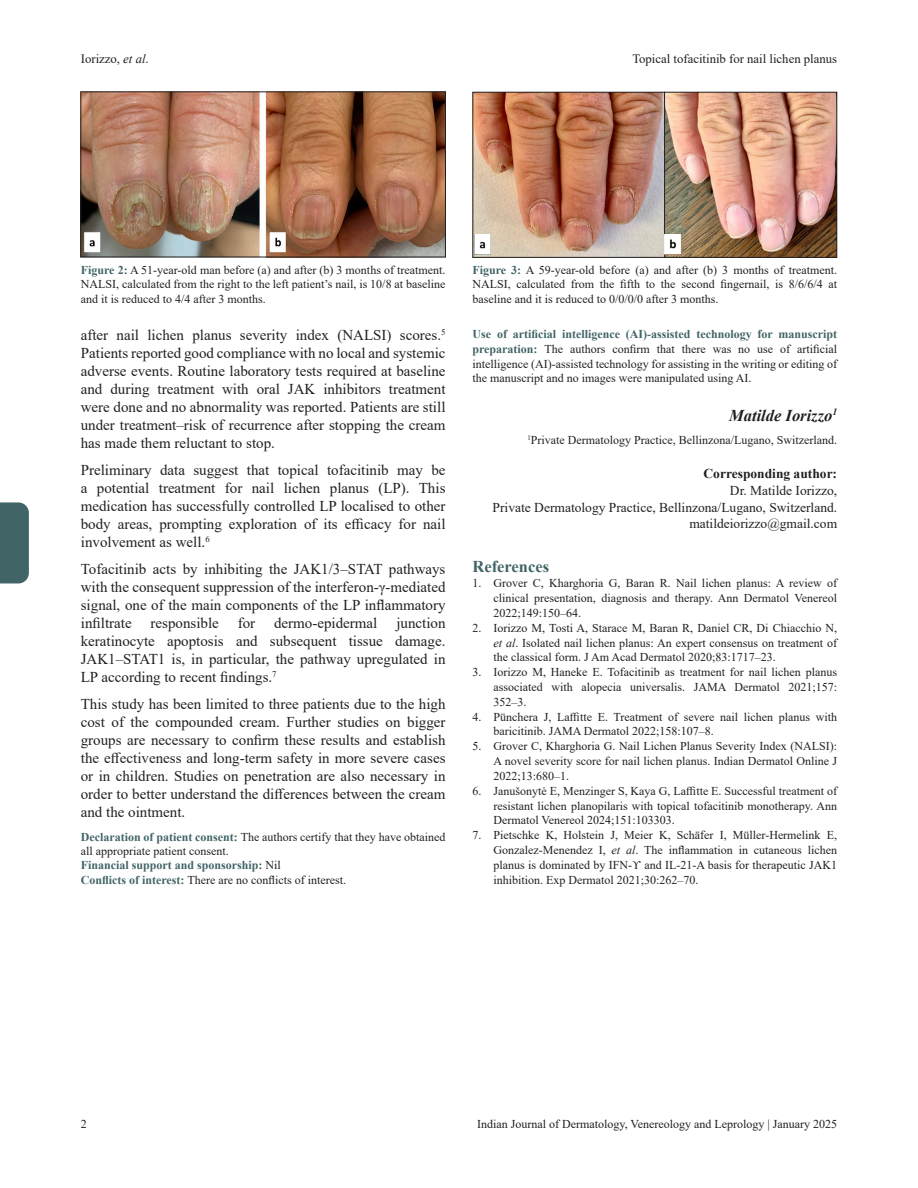
<style>
.page{position:relative;width:918px;height:1188px;background:#fff}
.page>*{position:absolute;margin:0;border:0;box-sizing:border-box;transform-origin:0 0}
.aut-grp_R{font:italic 700 16.5px "Times New Roman";color:#231f20}
.Head-A{font:700 16.5px "Times New Roman";color:#416466}
.para{font:15px/18px "Times New Roman";color:#231f20;text-align:justify}
.cores-author_R{font:13.5px/16.6px "Times New Roman";color:#231f20;text-align:right}
.t1{font:12.75px "Times New Roman";color:#231f20}
.bib-normal{font:12px/14.9px "Times New Roman";color:#231f20;text-align:justify}
.BM_para{font:12px/14.9px "Times New Roman";color:#231f20;text-align:justify}
.float_figure_figure{font:12px/14.4px "Times New Roman";color:#231f20;text-align:justify}
.BM_para_TopSpace{font:12px/14.4px "Times New Roman";color:#231f20}
.aut-aff_R{font:12px "Times New Roman";color:#231f20}
.BM_para-2{font:700 12px "Times New Roman";color:#416466}
.s1{font-style:italic}
.s2{font-weight:700;color:#416466}
.s3{font-weight:400;color:#231f20}
.s4{font-weight:700}
</style>
<div class="page">
<div style="left:0;top:502px;width:29px;height:81px;background:#416466"></div>
<img style="left:474px;top:94px;width:361px;height:162px">
<div style="left:664px;top:92px;width:173px;height:166px;border:1px solid #231f20"></div>
<div style="left:472px;top:92px;width:193px;height:166px;border:1px solid #231f20"></div>
<img style="left:82px;top:93px;width:362px;height:162px">
<div style="left:80px;top:91px;width:366px;height:166px;border:1px solid #231f20"></div>
<img style="left:475px;top:235px;width:15px;height:19px">
<img style="left:665px;top:234px;width:16px;height:20px">
<p class="t1" style="left:81px;top:50px;width:69px">Iorizzo, <span class="s1">et al</span>.</p>
<p class="t1" style="left:632px;top:50px;width:206px">Topical tofacitinib for nail lichen planus</p>
<p class="float_figure_figure" style="left:81px;top:262px;width:366px"><span class="s2">Figure 2:</span> A 51-year-old man before (a) and after (b) 3 months of treatment.<br>NALSI, calculated from the right to the left patient’s nail, is 10/8 at baseline and it is reduced to 4/4 after 3 months.</p>
<p class="float_figure_figure" style="left:472px;top:262px;width:366px"><span class="s2">Figure 3:</span> A 59-year-old before (a) and after (b) 3 months of treatment.<br>NALSI, calculated from the fifth to the second fingernail, is 8/6/6/4 at baseline and it is reduced to 0/0/0/0 after 3 months.</p>
<p class="para" style="left:81px;top:326px;width:366px">after nail lichen planus severity index (NALSI) scores.<sup>5<br></sup>Patients reported good compliance with no local and systemic adverse events. Routine laboratory tests required at baseline and during treatment with oral JAK inhibitors treatment were done and no abnormality was reported. Patients are still under treatment–risk of recurrence after stopping the cream has made them reluctant to stop.</p>
<p class="para" style="left:81px;top:461px;width:366px">Preliminary data suggest that topical tofacitinib may be a potential treatment for nail lichen planus (LP). This medication has successfully controlled LP localised to other body areas, prompting exploration of its efficacy for nail involvement as well.<sup>6</sup></p>
<p class="para" style="left:81px;top:560px;width:366px">Tofacitinib acts by inhibiting the JAK1/3–STAT pathways with the consequent suppression of the interferon-γ-mediated signal, one of the main components of the LP inflammatory infiltrate</p>
<p class="para" style="left:81px;top:614px;width:366px;text-indent:316px">junction keratinocyte apoptosis and subsequent tissue damage.<br>JAK1–STAT1 is, in particular, the pathway upregulated in LP according to recent findings.<sup>7</sup></p>
<p class="para" style="left:81px;top:695px;width:366px">This study has been limited to three patients due to the high cost of the compounded cream. Further studies on bigger groups are necessary to confirm these results and establish the effectiveness and long-term safety in more severe cases or in children. Studies on penetration are also necessary in order to better understand the differences between the cream and the ointment.</p>
<p class="BM_para_TopSpace" style="left:81px;top:829px;width:366px"><span class="s2">Declaration of patient consent:</span> The authors certify that they have obtained all appropriate patient consent.</p>
<p class="BM_para-2" style="left:81px;top:857px;width:202px">Financial support and sponsorship: <span class="s3">Nil</span></p>
<p class="BM_para" style="left:81px;top:872px;width:267px"><span class="s2">Conflicts of interest:</span> There are no conflicts of interest.</p>
<p class="para" style="left:151px;top:614px;width:70px">responsible</p>
<p class="para" style="left:238px;top:614px;width:19px">for</p>
<p class="para" style="left:274px;top:614px;width:105px">dermo-epidermal</p>
<p class="BM_para" style="left:472px;top:326px;width:366px"><span class="s2">Use of artificial intelligence (AI)-assisted technology for manuscript preparation:</span> The authors confirm that there was no use of artificial intelligence (AI)-assisted technology for assisting in the writing or editing of the manuscript and no images were manipulated using AI.</p>
<p class="aut-grp_R" style="left:729px;top:404px;width:109px">Matilde Iorizzo<sup>1</sup></p>
<p class="aut-aff_R" style="left:527px;top:431px;width:311px"><sup>1</sup>Private Dermatology Practice, Bellinzona/Lugano, Switzerland.</p>
<p class="cores-author_R" style="left:493px;top:465px;width:346px"><span class="s4">Corresponding author:<br></span>Dr. Matilde Iorizzo,<br>Private Dermatology Practice, Bellinzona/Lugano, Switzerland. matildeiorizzo@gmail.com</p>
<p class="Head-A" style="left:472px;top:555px;width:78px">References</p>
<p class="bib-normal" style="left:494px;top:575px;width:345px;text-indent:-21px">1. Grover C, Kharghoria G, Baran R. Nail lichen planus: A review of clinical presentation, diagnosis and therapy. Ann Dermatol Venereol 2022;149:150–64.</p>
<p class="bib-normal" style="left:494px;top:620px;width:345px;text-indent:-21px">2. Iorizzo M, Tosti A, Starace M, Baran R, Daniel CR, Di Chiacchio N, <span class="s1">et al</span>. Isolated nail lichen planus: An expert consensus on treatment of the classical form. J Am Acad Dermatol 2020;83:1717–23.</p>
<p class="bib-normal" style="left:494px;top:664px;width:345px;text-indent:-21px">3. Iorizzo M, Haneke E. Tofacitinib as treatment for nail lichen planus associated with alopecia universalis. JAMA Dermatol 2021;157:<br>352–3.</p>
<p class="bib-normal" style="left:494px;top:709px;width:345px;text-indent:-21px">4. Pünchera J, Laffitte E. Treatment of severe nail lichen planus with baricitinib. JAMA Dermatol 2022;158:107–8.</p>
<p class="bib-normal" style="left:494px;top:738px;width:345px;text-indent:-21px">5. Grover C, Kharghoria G. Nail Lichen Planus Severity Index (NALSI):<br>A novel severity score for nail lichen planus. Indian Dermatol Online J 2022;13:680–1.</p>
<p class="bib-normal" style="left:494px;top:783px;width:345px;text-indent:-21px">6. Janušonytė E, Menzinger S, Kaya G, Laffitte E. Successful treatment of resistant lichen planopilaris with topical tofacitinib monotherapy. Ann Dermatol Venereol 2024;151:103303.</p>
<p class="bib-normal" style="left:494px;top:827px;width:345px;text-indent:-21px">7. Pietschke K, Holstein J, Meier K, Schäfer I, Müller-Hermelink E, Gonzalez-Menendez I, <span class="s1">et al</span>. The inflammation in cutaneous lichen planus is dominated by IFN-ϒ and IL-21-A basis for therapeutic JAK1 inhibition. Exp Dermatol 2021;30:262–70.</p>
<p class="BM_para" style="left:81px;top:1116px;width:7px">2</p>
<p class="BM_para" style="left:477px;top:1116px;width:361px">Indian Journal of Dermatology, Venereology and Leprology | January 2025</p>
</div>
